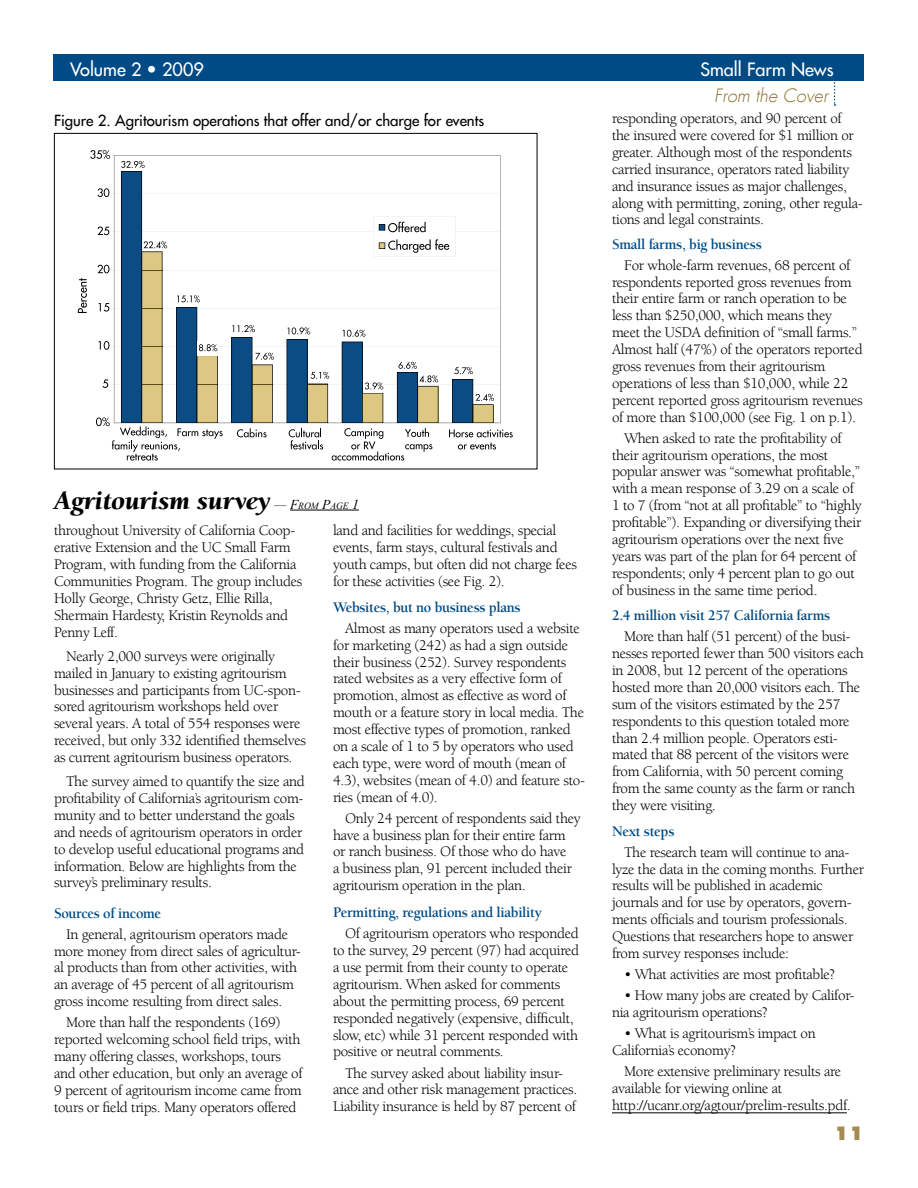
<style>
.page{position:relative;width:918px;height:1188px;background:#fff}
.page>*{position:absolute;margin:0;border:0;box-sizing:border-box;transform-origin:0 0}
.t1{font:italic 900 27px "Berkeley UC Davis";color:#000}
.t2{font:500 18px "Futura UC Davis";color:#fff}
.t3{font:italic 300 18px "Futura UC Davis";color:#896d25}
.t4{font:800 18px "Futura UC Davis";color:#a58b51}
.t5{font:15px/17px "Berkeley UC Davis";letter-spacing:-.02em;color:#000}
.t6{font:700 15px "Berkeley UC Davis";letter-spacing:-.02em;color:#004b85;scale:.96 1}
.t7{font:500 15px "Futura UC Davis";color:#000}
.s1{font-family:"Times New Roman";font-weight:400;font-size:13.5px}
.s2{font-family:"Times New Roman";font-weight:400;font-size:9.45px}
</style>
<div class="page">
<div style="left:54px;top:54px;width:810px;height:27px;background:#004b85"></div>
<svg style="left:834px;top:82px;width:2px;height:24px"></svg>
<hr style="left:290px;top:510px;width:69px;height:1px;background:#000">
<hr style="left:612px;top:1112px;width:235px;height:1px;background:#000">
<svg style="left:223px;top:155px;width:278px;height:268px"></svg>
<svg style="left:458px;top:443px;width:38px;height:7px"></svg>
<svg style="left:374px;top:216px;width:81px;height:40px"></svg>
<svg style="left:231px;top:325px;width:43px;height:112px"></svg>
<svg style="left:449px;top:367px;width:64px;height:70px"></svg>
<svg style="left:287px;top:327px;width:151px;height:134px"></svg>
<svg style="left:78px;top:150px;width:145px;height:311px"></svg>
<div style="left:54px;top:133px;width:483px;height:336px;border:1px solid #000"></div>
<p class="t2" style="left:70px;top:58px;width:135px">Volume 2 • 2009</p>
<p class="t2" style="left:700px;top:58px;width:135px">Small Farm News</p>
<p class="t3" style="left:714px;top:85px;width:115px">From the Cover</p>
<p class="t7" style="left:54px;top:111px;width:432px">Figure 2. Agritourism operations that offer and/or charge for events</p>
<p class="t5" style="left:612px;top:110px;width:252px">responding operators, and 90 percent of the insured were covered for $1 million or greater. Although most of the respondents carried insurance, operators rated liability and insurance issues as major challenges, along with permitting, zoning, other regula&shy;tions and legal constraints.</p>
<p class="t6" style="left:612px;top:235px;width:158px">Small farms, big business</p>
<p class="t5" style="left:612px;top:256px;width:252px;text-indent:12px">For whole-farm revenues, 68 percent of respondents reported gross revenues from their entire farm or ranch operation to be less than $250,000, which means they meet the USDA definition of “small farms.” Almost half (47%) of the operators reported gross revenues from their agritourism operations of less than $10,000, while 22 percent reported gross agritourism revenues of more than $100,000 (see Fig. 1 on p.1).</p>
<p class="t5" style="left:612px;top:429px;width:251px;text-indent:12px">When asked to rate the profitability of their agritourism operations, the most popular answer was “somewhat profitable,” with a mean response of 3.29 on a scale of 1 to 7 (from “not at all profitable” to “highly profitable”). Expanding or diversifying their agritourism operations over the next five years was part of the plan for 64 percent of respondents; only 4 percent plan to go out of business in the same time period.</p>
<p class="t6" style="left:612px;top:606px;width:229px">2.4 million visit 257 California farms</p>
<p class="t5" style="left:612px;top:628px;width:253px;text-indent:12px">More than half (51 percent) of the busi&shy;nesses reported fewer than 500 visitors each in 2008, but 12 percent of the operations hosted more than 20,000 visitors each. The sum of the visitors estimated by the 257 respondents to this question totaled more than 2.4 million people. Operators esti&shy;mated that 88 percent of the visitors were from California, with 50 percent coming from the same county as the farm or ranch they were visiting.</p>
<p class="t6" style="left:612px;top:822px;width:67px">Next steps</p>
<p class="t5" style="left:612px;top:843px;width:254px;text-indent:12px">The research team will continue to ana&shy;lyze the data in the coming months. Further results will be published in academic journals and for use by operators, govern&shy;ments officials and tourism professionals.<br>Questions that researchers hope to answer from survey responses include:</p>
<p class="t5" style="left:624px;top:966px;width:213px">• What activities are most profitable?</p>
<p class="t5" style="left:612px;top:987px;width:244px;text-indent:12px">• How many jobs are created by Califor&shy;nia agritourism operations?</p>
<p class="t5" style="left:612px;top:1025px;width:205px;text-indent:12px">• What is agritourism’s impact on<br>California’s economy?</p>
<p class="t5" style="left:612px;top:1063px;width:240px;text-indent:12px">More extensive preliminary results are available for viewing online at http://ucanr.org/agtour/prelim-results.pdf.</p>
<h1 class="t1" style="left:54px;top:484px;width:306px">Agritourism survey <span class="s1">— F</span><span class="s2">ROM</span> <span class="s1">P</span><span class="s2">AGE</span> <span class="s1">1</span></h1>
<p class="t5" style="left:54px;top:522px;width:250px">throughout University of California Coop&shy;erative Extension and the UC Small Farm Program, with funding from the California Communities Program. The group includes Holly George, Christy Getz, Ellie Rilla, Shermain Hardesty, Kristin Reynolds and Penny Leff.</p>
<p class="t5" style="left:54px;top:647px;width:254px;text-indent:12px">Nearly 2,000 surveys were originally mailed in January to existing agritourism businesses and participants from UC-spon&shy;sored agritourism workshops held over several years. A total of 554 responses were received, but only 332 identified themselves as current agritourism business operators.</p>
<p class="t5" style="left:54px;top:773px;width:252px;text-indent:12px">The survey aimed to quantify the size and profitability of California’s agritourism com&shy;munity and to better understand the goals and needs of agritourism operators in order to develop useful educational programs and information. Below are highlights from the survey’s preliminary results.</p>
<p class="t6" style="left:54px;top:904px;width:113px">Sources of income</p>
<p class="t5" style="left:54px;top:925px;width:248px;text-indent:12px">In general, agritourism operators made more money from direct sales of agricultur&shy;al products than from other activities, with an average of 45 percent of all agritourism gross income resulting from direct sales.</p>
<p class="t5" style="left:54px;top:1014px;width:250px;text-indent:12px">More than half the respondents (169) reported welcoming school field trips, with many offering classes, workshops, tours and other education, but only an average of 9 percent of agritourism income came from tours or field trips. Many operators offered</p>
<p class="t5" style="left:333px;top:522px;width:245px">land and facilities for weddings, special events, farm stays, cultural festivals and youth camps, but often did not charge fees for these activities (see Fig. 2).</p>
<p class="t6" style="left:333px;top:598px;width:197px">Websites, but no business plans</p>
<p class="t5" style="left:333px;top:619px;width:253px;text-indent:12px">Almost as many operators used a website for marketing (242) as had a sign outside their business (252). Survey respondents rated websites as a very effective form of promotion, almost as effective as word of mouth or a feature story in local media. The most effective types of promotion, ranked on a scale of 1 to 5 by operators who used each type, were word of mouth (mean of 4.3), websites (mean of 4.0) and feature sto&shy;ries (mean of 4.0).</p>
<p class="t5" style="left:333px;top:809px;width:249px;text-indent:12px">Only 24 percent of respondents said they have a business plan for their entire farm or ranch business. Of those who do have<br>a business plan, 91 percent included their agritourism operation in the plan.</p>
<p class="t6" style="left:333px;top:904px;width:219px">Permitting, regulations and liability</p>
<p class="t5" style="left:333px;top:925px;width:248px;text-indent:12px">Of agritourism operators who responded to the survey, 29 percent (97) had acquired a use permit from their county to operate agritourism. When asked for comments about the permitting process, 69 percent responded negatively (expensive, difficult, slow, etc) while 31 percent responded with positive or neutral comments.</p>
<p class="t5" style="left:333px;top:1064px;width:246px;text-align:center">The survey asked about liability insur&shy;ance and other risk management practices.<br>Liability insurance is held by 87 percent of</p>
<p class="t4" style="left:834px;top:1122px;width:31px">11</p>
</div>
